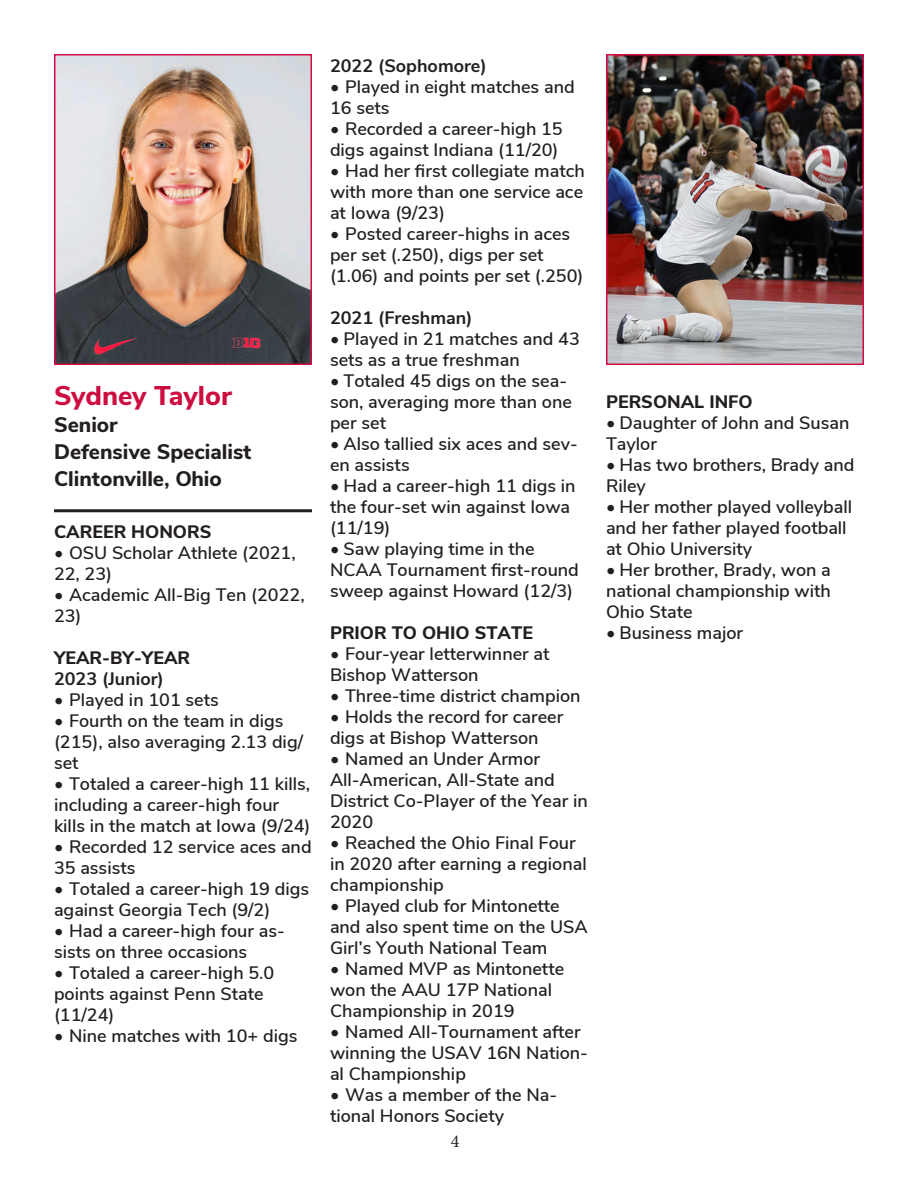
<style>
.page{position:relative;width:918px;height:1188px;background:#fff}
.page>*{position:absolute;margin:0;border:0;box-sizing:border-box;transform-origin:0 0}
.t1{font:800 27px "Buckeye Sans 2";color:#cd0d40}
.t2{font:800 21px "Buckeye Sans 2";color:#231f20}
.t3{font:600 18px/21px "Buckeye Sans 2";color:#231f20}
.t4{font:800 18px/21px "Buckeye Sans 2";color:#231f20}
.t5{font:700 18px "Buckeye Sans 2";color:#231f20}
.t6{font:18px "Minion Pro";color:#231f20}
.s1{font-weight:700}
</style>
<div class="page">
<img style="left:57px;top:57px;width:252px;height:305px">
<div style="left:54px;top:54px;width:258px;height:311px;border:2px solid #d20d44"></div>
<hr style="left:54px;top:509px;width:258px;height:3px;background:#231f20">
<img style="left:609px;top:57px;width:252px;height:305px">
<div style="left:606px;top:54px;width:258px;height:311px;border:2px solid #d20d44"></div>
<p class="t1" style="left:54px;top:378px;width:179px">Sydney Taylor</p>
<p class="t2" style="left:54px;top:411px;width:65px">Senior</p>
<p class="t2" style="left:54px;top:438px;width:199px">Defensive Specialist</p>
<p class="t2" style="left:54px;top:465px;width:169px">Clintonville, Ohio</p>
<p class="t4" style="left:54px;top:522px;width:159px">CAREER HONORS</p>
<p class="t3" style="left:54px;top:543px;width:243px">• OSU Scholar Athlete (2021,<br>22, 23)</p>
<p class="t3" style="left:54px;top:585px;width:252px">• Academic All-Big Ten (2022,<br>23)</p>
<p class="t4" style="left:54px;top:648px;width:138px">YEAR-BY-YEAR<br><span class="s1">2023 (Junior)</span></p>
<p class="t3" style="left:54px;top:690px;width:166px">• Played in 101 sets</p>
<p class="t3" style="left:54px;top:711px;width:251px">• Fourth on the team in digs (215), also averaging 2.13 dig/ set</p>
<p class="t3" style="left:54px;top:774px;width:258px">• Totaled a career-high 11 kills, including a career-high four kills in the match at Iowa (9/24)</p>
<p class="t3" style="left:54px;top:837px;width:259px">• Recorded 12 service aces and<br>35 assists</p>
<p class="t3" style="left:54px;top:879px;width:257px">• Totaled a career-high 19 digs against Georgia Tech (9/2)</p>
<p class="t3" style="left:54px;top:921px;width:232px">• Had a career-high four as&shy;sists on three occasions</p>
<p class="t3" style="left:54px;top:963px;width:222px">• Totaled a career-high 5.0 points against Penn State (11/24)</p>
<p class="t3" style="left:54px;top:1026px;width:245px">• Nine matches with 10+ digs</p>
<p class="t5" style="left:330px;top:54px;width:158px">2022 (Sophomore)</p>
<p class="t3" style="left:330px;top:76px;width:246px">• Played in eight matches and<br>16 sets</p>
<p class="t3" style="left:330px;top:118px;width:234px">• Recorded a career-high 15 digs against Indiana (11/20)</p>
<p class="t3" style="left:330px;top:160px;width:256px;text-align:justify">• Had her first collegiate match with more than one service ace at Iowa (9/23)</p>
<p class="t3" style="left:330px;top:223px;width:255px">• Posted career-highs in aces per set (.250), digs per set (1.06) and points per set (.250)</p>
<p class="t5" style="left:330px;top:306px;width:144px">2021 (Freshman)</p>
<p class="t3" style="left:330px;top:328px;width:251px">• Played in 21 matches and 43 sets as a true freshman</p>
<p class="t3" style="left:330px;top:370px;width:243px">• Totaled 45 digs on the sea&shy;son, averaging more than one per set</p>
<p class="t3" style="left:330px;top:433px;width:249px">• Also tallied six aces and sev&shy;en assists</p>
<p class="t3" style="left:330px;top:475px;width:247px">• Had a career-high 11 digs in the four-set win against Iowa (11/19)</p>
<p class="t3" style="left:330px;top:538px;width:250px">• Saw playing time in the<br>NCAA Tournament first-round sweep against Howard (12/3)</p>
<p class="t4" style="left:330px;top:622px;width:205px">PRIOR TO OHIO STATE</p>
<p class="t3" style="left:330px;top:643px;width:221px">• Four-year letterwinner at<br>Bishop Watterson</p>
<p class="t3" style="left:330px;top:685px;width:252px">• Three-time district champion</p>
<p class="t3" style="left:330px;top:706px;width:235px">• Holds the record for career digs at Bishop Watterson</p>
<p class="t3" style="left:330px;top:748px;width:259px">• Named an Under Armor<br>All-American, All-State and<br>District Co-Player of the Year in<br>2020</p>
<p class="t3" style="left:330px;top:832px;width:258px">• Reached the Ohio Final Four in 2020 after earning a regional championship</p>
<p class="t3" style="left:330px;top:895px;width:259px">• Played club for Mintonette and also spent time on the USA<br>Girl’s Youth National Team</p>
<p class="t3" style="left:330px;top:958px;width:236px">• Named MVP as Mintonette won the AAU 17P National<br>Championship in 2019</p>
<p class="t3" style="left:330px;top:1021px;width:260px">• Named All-Tournament after winning the USAV 16N Nation&shy;al Championship</p>
<p class="t3" style="left:330px;top:1084px;width:229px">• Was a member of the Na&shy;tional Honors Society</p>
<p class="t6" style="left:451px;top:1129px;width:10px">4</p>
<p class="t4" style="left:606px;top:391px;width:148px">PERSONAL INFO</p>
<p class="t3" style="left:606px;top:412px;width:245px">• Daughter of John and Susan<br>Taylor</p>
<p class="t3" style="left:606px;top:454px;width:250px">• Has two brothers, Brady and<br>Riley</p>
<p class="t3" style="left:606px;top:496px;width:248px">• Her mother played volleyball and her father played football at Ohio University</p>
<p class="t3" style="left:606px;top:559px;width:226px;text-align:justify">• Her brother, Brady, won a national championship with Ohio State</p>
<p class="t3" style="left:606px;top:622px;width:139px">• Business major</p>
</div>
